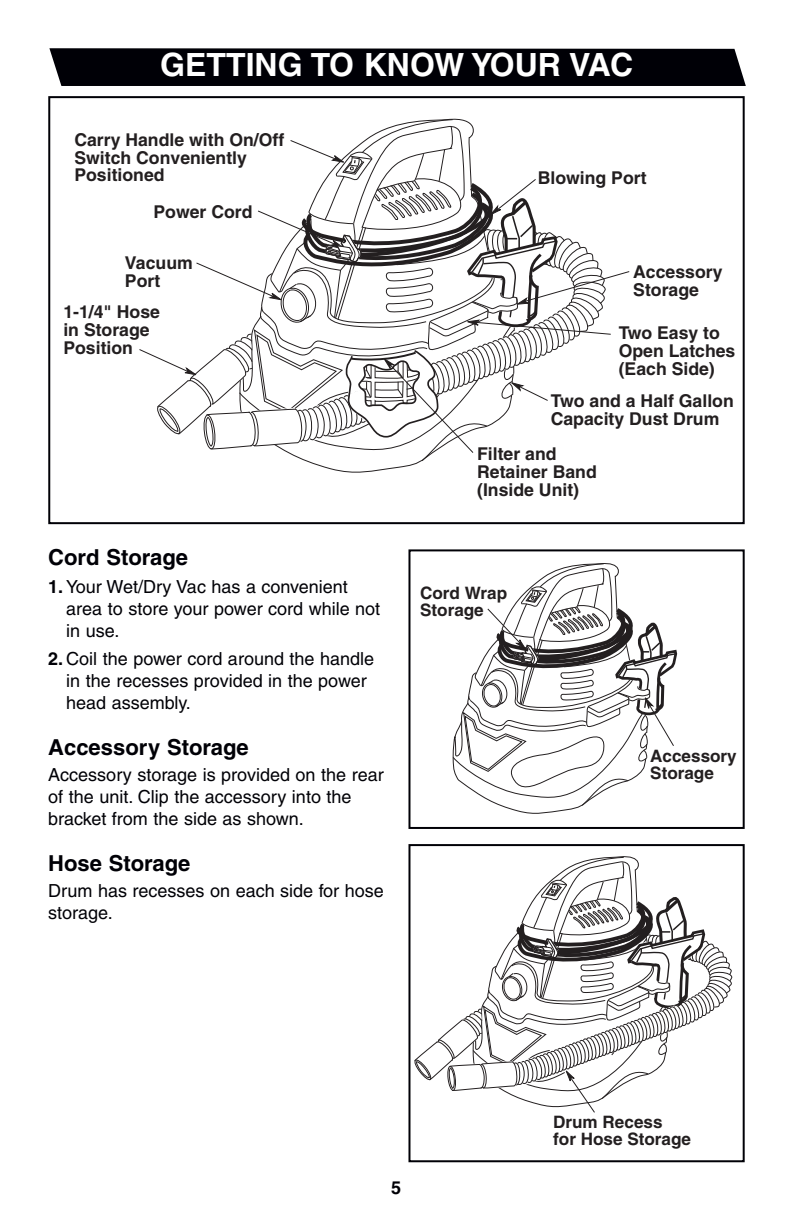
<style>
.page{position:relative;width:792px;height:1226px;background:#fff}
.page>*{position:absolute;margin:0;border:0;box-sizing:border-box;transform-origin:0 0}
.t1{font:700 32px "Helvetica";color:#fff}
.t2{font:700 22px "Helvetica";color:#000006}
.t3{font:18px/22px "Helvetica";color:#000006}
.t4{font:700 18px "Helvetica";color:#000006}
.t5{font:700 17.6px/17.8px "Helvetica";color:#231f20}
.t6{font:700 17.2px/17.6px "Helvetica";color:#231f20}
.s1{font-weight:700}
</style>
<div class="page">
<svg style="left:308px;top:462px;width:112px;height:11px"></svg>
<svg style="left:139px;top:119px;width:490px;height:343px"></svg>
<div style="left:48px;top:96px;width:696px;height:428px;border:2px solid #000006"></div>
<svg style="left:452px;top:563px;width:226px;height:251px"></svg>
<div style="left:408px;top:549px;width:336px;height:280px;border:2px solid #000006"></div>
<svg style="left:414px;top:856px;width:318px;height:257px"></svg>
<div style="left:408px;top:844px;width:336px;height:318px;border:2px solid #000006"></div>
<div style="left:49px;top:48px;width:696px;height:38px;background:#000006"></div>
<h1 class="t1" style="left:160px;top:53px;width:474px">GETTING TO KNOW YOUR VAC</h1>
<p class="t5" style="left:74px;top:133px;width:211px">Carry Handle with On/Off<br>Switch Conveniently<br>Positioned</p>
<p class="t5" style="left:153px;top:204px;width:100px">Power Cord</p>
<p class="t5" style="left:125px;top:255px;width:69px">Vacuum<br>Port</p>
<p class="t5" style="left:63px;top:305px;width:98px">1-1/4" Hose in Storage<br>Position</p>
<p class="t2" style="left:48px;top:549px;width:141px">Cord Storage</p>
<p class="t3" style="left:66px;top:577px;width:315px;text-indent:-18px"><span class="s1">1.</span> Your Wet/Dry Vac has a convenient area to store your power cord while not in use.</p>
<p class="t3" style="left:66px;top:649px;width:309px;text-indent:-18px"><span class="s1">2.</span> Coil the power cord around the handle in the recesses provided in the power head assembly.</p>
<p class="t2" style="left:48px;top:739px;width:202px">Accessory Storage</p>
<p class="t3" style="left:48px;top:765px;width:337px">Accessory storage is provided on the rear of the unit. Clip the accessory into the bracket from the side as shown.</p>
<p class="t2" style="left:48px;top:855px;width:144px">Hose Storage</p>
<p class="t3" style="left:48px;top:881px;width:337px">Drum has recesses on each side for hose storage.</p>
<p class="t5" style="left:537px;top:171px;width:110px">Blowing Port</p>
<p class="t5" style="left:633px;top:265px;width:91px">Accessory<br>Storage</p>
<p class="t5" style="left:618px;top:326px;width:118px">Two Easy to<br>Open Latches (Each Side)</p>
<p class="t5" style="left:550px;top:393px;width:185px">Two and a Half Gallon<br>Capacity Dust Drum</p>
<p class="t5" style="left:477px;top:447px;width:121px">Filter and<br>Retainer Band (Inside Unit)</p>
<p class="t6" style="left:420px;top:585px;width:89px">Cord Wrap<br>Storage</p>
<p class="t6" style="left:650px;top:749px;width:88px;line-height:17px">Accessory<br>Storage</p>
<p class="t4" style="left:391px;top:1181px;width:12px">5</p>
<p class="t6" style="left:553px;top:1115px;width:139px">Drum Recess<br>for Hose Storage</p>
</div>
